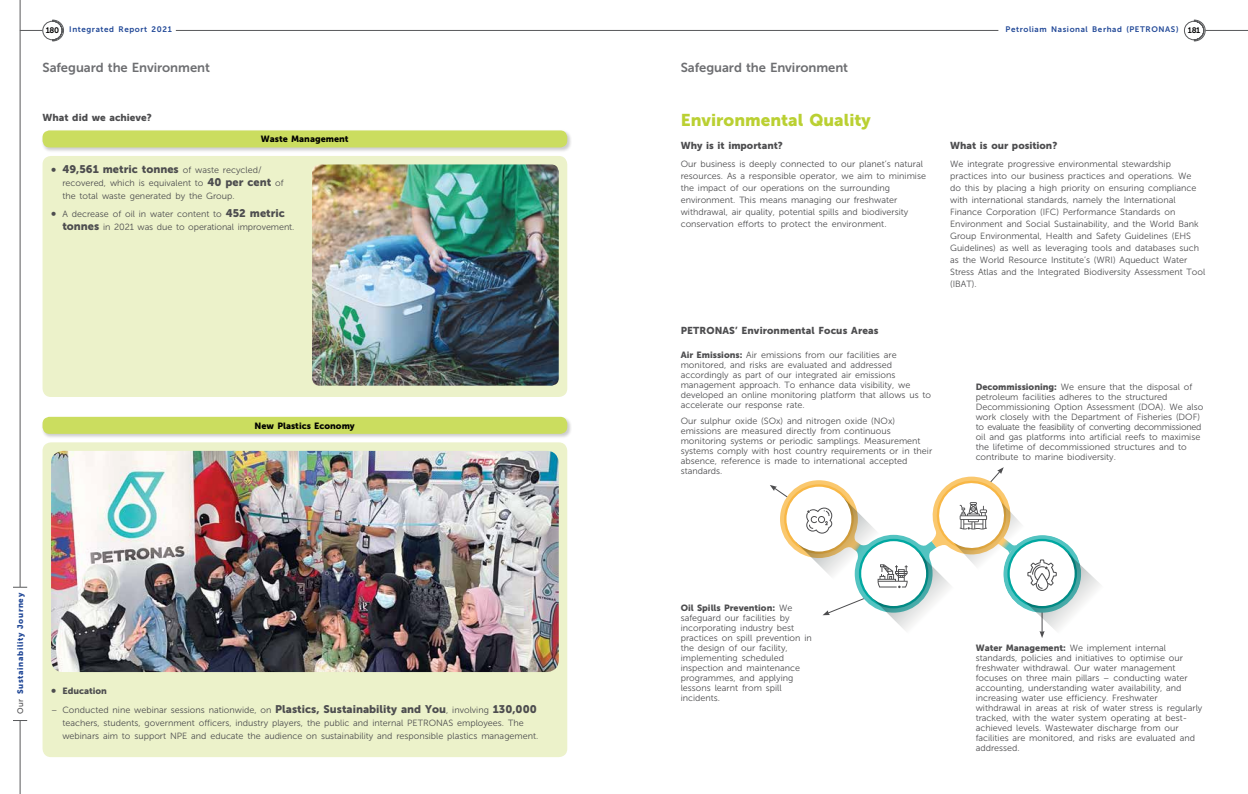
<style>
.page{position:relative;width:1248px;height:794px;background:#fff}
.page>*{position:absolute;margin:0;border:0;box-sizing:border-box;transform-origin:0 0}
.t1{font:17px "Museo Sans 900";color:#bad032}
.t2{font:13px "Museo Sans 700";letter-spacing:-.005em;color:#6d6e71}
.t3{font:11px "Museo Sans 900";color:#4d4d4f}
.t4{font:10px "Museo Sans 900";color:#4d4d4f}
.t5{font:9px/10px "Museo Sans 300";color:#4d4d4f}
.t6{font:9px "Museo Sans 900";color:#000}
.t7{font:9px "Museo Sans 900";color:#4d4d4f}
.t8{font:8px "Museo Sans 700";letter-spacing:.075em;color:#214897}
.t9{font:8px "Museo Sans 900";letter-spacing:.075em;color:#214897}
.t10{font:8px "Museo Sans 700";color:#000}
.s1{color:#000}
.s2{font-family:"Museo Sans 300";font-size:9px}
.s3{font-family:"Museo Sans 900";font-size:11px}
.s4{font-family:"Museo Sans 900"}
.s5{font-family:"Museo Sans 500";color:#4d4d4f}
.s6{font-size:11px}
.s7{font-family:"Museo Sans 300"}
</style>
<div class="page">
<svg style="left:770px;top:467px;width:330px;height:171px"></svg>
<div style="left:41px;top:129px;width:531px;height:23px;background:#000;opacity:.2"></div>
<div style="left:43px;top:130px;width:524px;height:17px;background:#cbdd5f;border-radius:7px"></div>
<div style="left:41px;top:416px;width:531px;height:23px;background:#000;opacity:.2"></div>
<div style="left:43px;top:417px;width:524px;height:17px;background:#cbdd5f;border-radius:7px"></div>
<div style="left:43px;top:156px;width:524px;height:241px;background:#ecf2ca;border-radius:9px"></div>
<div style="left:43px;top:442px;width:524px;height:315px;background:#ecf2ca;border-radius:9px"></div>
<img style="left:312px;top:164px;width:246px;height:222px">
<img style="left:51px;top:451px;width:507px;height:221px">
<svg style="left:13px;top:587px;width:14px;height:1px"></svg>
<svg style="left:13px;top:720px;width:14px;height:1px"></svg>
<hr style="left:20px;top:0;width:1px;height:587px;background:#58595b">
<hr style="left:20px;top:720px;width:1px;height:74px;background:#58595b">
<hr style="left:1205px;top:30px;width:42px;height:1px;background:#58595b">
<hr style="left:624px;top:30px;width:374px;height:1px;background:#58595b">
<svg style="left:1184px;top:20px;width:21px;height:21px"></svg>
<hr style="left:176px;top:30px;width:448px;height:1px;background:#58595b">
<svg style="left:20px;top:20px;width:44px;height:21px"></svg>
<p class="t10" style="left:46px;top:26px;width:15px">180</p>
<p class="t8" style="left:69px;top:25px;width:104px">Integrated Report 2021</p>
<p class="t8" style="left:1005px;top:25px;width:196px">Petroliam Nasional Berhad (PETRONAS) <span class="s1">181</span></p>
<h2 class="t2" style="left:43px;top:60px;width:169px">Safeguard the Environment</h2>
<h2 class="t2" style="left:680px;top:60px;width:169px">Safeguard the Environment</h2>
<p class="t4" style="left:43px;top:112px;width:111px">What did we achieve?</p>
<p class="t6" style="left:261px;top:134px;width:89px">Waste Management</p>
<p class="t3" style="left:51px;top:163px;width:212px">• 49,561 metric tonnes <span class="s2">of waste recycled/</span></p>
<p class="t5" style="left:62px;top:176px;width:223px;line-height:13px">recovered, which is equivalent to <span class="s3">40 per cent</span> of the total waste generated by the Group.</p>
<p class="t5" style="left:62px;top:208px;width:233px;line-height:13px;text-indent:-11px"><span class="s3">•</span> A decrease of oil in water content to <span class="s3">452 metric tonnes</span> in 2021 was due to operational improvement.</p>
<p class="t6" style="left:254px;top:420px;width:102px">New Plastics Economy</p>
<h1 class="t1" style="left:680px;top:111px;width:191px">Environmental Quality</h1>
<p class="t4" style="left:680px;top:140px;width:104px">Why is it important?</p>
<p class="t5" style="left:680px;top:158px;width:247px;line-height:12px">Our business is deeply connected to our planet’s natural resources. As a responsible operator, we aim to minimise the impact of our operations on the surrounding environment. This means managing our freshwater withdrawal, air quality, potential spills and biodiversity conservation efforts to protect the environment.</p>
<p class="t4" style="left:680px;top:324px;width:199px">PETRONAS’ Environmental Focus Areas</p>
<p class="t5" style="left:680px;top:350px;width:252px"><span class="s4">Air Emissions:</span> Air emissions from our facilities are monitored, and risks are evaluated and addressed accordingly as part of our integrated air emissions management approach. To enhance data visibility, we developed an online monitoring platform that allows us to accelerate our response rate.</p>
<p class="t5" style="left:680px;top:416px;width:253px">Our sulphur oxide (SOx) and nitrogen oxide (NOx) emissions are measured directly from continuous monitoring systems or periodic samplings. Measurement systems comply with host country requirements or in their absence, reference is made to international accepted standards.</p>
<p class="t4" style="left:950px;top:140px;width:109px">What is our position?</p>
<p class="t5" style="left:950px;top:158px;width:256px;line-height:12px">We integrate progressive environmental stewardship practices into our business practices and operations. We<br>do this by placing a high priority on ensuring compliance with international standards, namely the International Finance Corporation (IFC) Performance Standards on Environment and Social Sustainability, and the World Bank Group Environmental, Health and Safety Guidelines (EHS Guidelines) as well as leveraging tools and databases such as the World Resource Institute’s (WRI) Aqueduct Water Stress Atlas and the Integrated Biodiversity Assessment Tool (IBAT).</p>
<p class="t5" style="left:975px;top:381px;width:229px"><span class="s4">Decommissioning:</span> We ensure that the disposal of petroleum facilities adheres to the structured Decommissioning Option Assessment (DOA). We also work closely with the Department of Fisheries (DOF) to evaluate the feasibility of converting decommissioned oil and gas platforms into artificial reefs to maximise the lifetime of decommissioned structures and to contribute to marine biodiversity.</p>
<p class="t9" style="left:16px;top:714px;width:123px;rotate:-90deg"><span class="s5">Our</span> Sustainability Journey</p>
<p class="t7" style="left:51px;top:686px;width:57px"><span class="s6">•</span> Education</p>
<p class="t5" style="left:62px;top:703px;width:477px;line-height:13px;text-indent:-11px">– Conducted nine webinar sessions nationwide, on <span class="s3">Plastics, Sustainability and You</span>, involving <span class="s3">130,000 </span>teachers, students, government officers, industry players, the public and internal PETRONAS employees. The webinars aim to support NPE and educate the audience on sustainability and responsible plastics management.</p>
<p class="t7" style="left:680px;top:602px;width:113px">Oil Spills Prevention: <span class="s7">We</span></p>
<p class="t5" style="left:680px;top:612px;width:132px">safeguard our facilities by incorporating industry best practices on spill prevention in the design of our facility, implementing scheduled inspection and maintenance programmes, and applying lessons learnt from spill incidents.</p>
<p class="t5" style="left:975px;top:643px;width:228px"><span class="s4">Water Management:</span> We implement internal standards, policies and initiatives to optimise our freshwater withdrawal. Our water management focuses on three main pillars – conducting water accounting, understanding water availability, and increasing water use efficiency. Freshwater withdrawal in areas at risk of water stress is regularly tracked, with the water system operating at best&shy;achieved levels. Wastewater discharge from our facilities are monitored, and risks are evaluated and addressed.</p>
</div>
